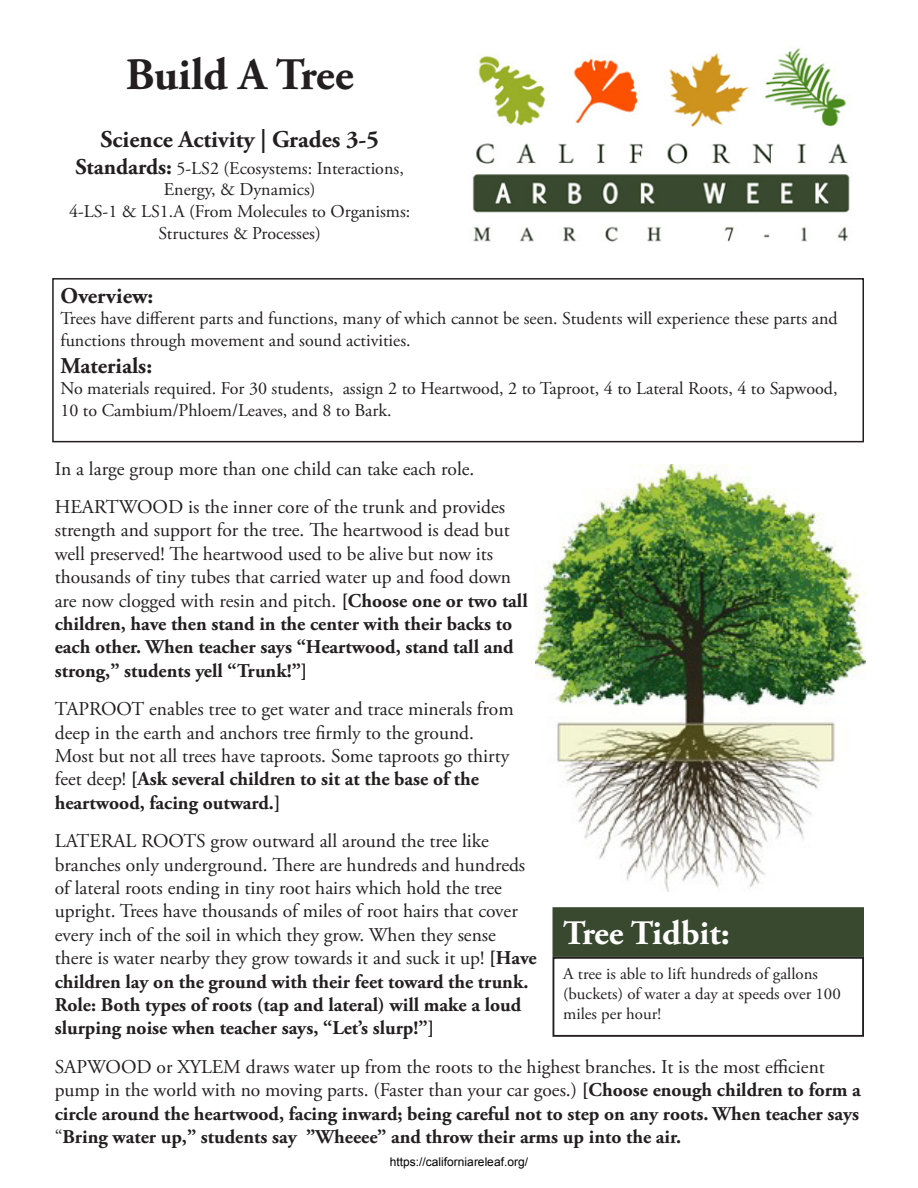
<style>
.page{position:relative;width:918px;height:1188px;background:#fff}
.page>*{position:absolute;margin:0;border:0;box-sizing:border-box;transform-origin:0 0}
.t1{font:700 45px "Adobe Garamond Pro";color:#231f20}
.t2{font:700 34.2px "Adobe Garamond Pro";color:#fff}
.t3{font:700 24px "Adobe Garamond Pro";color:#231f20}
.t4{font:700 22.5px "Adobe Garamond Pro";color:#231f20}
.No_Spacing{font:19.5px/23.4px "Adobe Garamond Pro";color:#231f20}
.No_Spacing-2{font:700 19.5px/23.4px "Adobe Garamond Pro";color:#231f20}
.t5{font:18px/21.6px "Adobe Garamond Pro";color:#231f20}
.No_Spacing-3{font:16.5px/19.8px "Adobe Garamond Pro";color:#231f20}
.t6{font:12px "Arial";color:#000}
.s1{font-weight:700;font-size:22.5px}
.s2{font-weight:700}
.s3{font-weight:400}
</style>
<div class="page">
<div style="left:52px;top:278px;width:812px;height:164px;border:2px solid #231f20"></div>
<img style="left:472px;top:45px;width:378px;height:197px">
<div style="left:553px;top:908px;width:310px;height:48px;background:#39492f"></div>
<div style="left:553px;top:907px;width:311px;height:50px;border:2px solid #39492f"></div>
<div style="left:553px;top:957px;width:311px;height:80px;border:2px solid #231f20"></div>
<img style="left:536px;top:464px;width:330px;height:428px">
<p class="t1" style="left:126px;top:49px;width:229px">Build A Tree</p>
<p class="t3" style="left:100px;top:125px;width:280px">Science Activity | Grades 3-5</p>
<p class="t5" style="left:69px;top:158px;width:343px;text-align:center"><span class="s1">Standards:</span> 5-LS2 (Ecosystems: Interactions, Energy, &amp; Dynamics)<br>4-LS-1 &amp; LS1.A (From Molecules to Organisms:<br>Structures &amp; Processes)</p>
<p class="t4" style="left:60px;top:282px;width:94px">Overview:</p>
<p class="t5" style="left:60px;top:308px;width:779px">Trees have different parts and functions, many of which cannot be seen. Students will experience these parts and functions through movement and sound activities.</p>
<p class="t4" style="left:60px;top:353px;width:93px">Materials:</p>
<p class="t5" style="left:60px;top:379px;width:779px">No materials required. For 30 students, assign 2 to Heartwood, 2 to Taproot, 4 to Lateral Roots, 4 to Sapwood,<br>10 to Cambium/Phloem/Leaves, and 8 to Bark.</p>
<p class="No_Spacing" style="left:55px;top:457px;width:421px">In a large group more than one child can take each role.</p>
<p class="No_Spacing" style="left:55px;top:496px;width:475px">HEARTWOOD is the inner core of the trunk and provides strength and support for the tree. The heartwood is dead but well preserved! The heartwood used to be alive but now its thousands of tiny tubes that carried water up and food down are now clogged with resin and pitch. <span class="s2">[Choose one or two tall children, have then stand in the center with their backs to each other. When teacher says “Heartwood, stand tall and strong,” students yell “Trunk!”]</span></p>
<p class="No_Spacing" style="left:55px;top:698px;width:460px">TAPROOT enables tree to get water and trace minerals from deep in the earth and anchors tree firmly to the ground.<br>Most but not all trees have taproots. Some taproots go thirty feet deep! <span class="s2">[Ask several children to sit at the base of the heartwood, facing outward.]</span></p>
<p class="No_Spacing" style="left:55px;top:830px;width:483px">LATERAL ROOTS grow outward all around the tree like branches only underground. There are hundreds and hundreds of lateral roots ending in tiny root hairs which hold the tree upright. Trees have thousands of miles of root hairs that cover every inch of the soil in which they grow. When they sense there is water nearby they grow towards it and suck it up! <span class="s2">[Have children lay on the ground with their feet toward the trunk.<br>Role: Both types of roots (tap and lateral) will make a loud slurping noise when teacher says, “Let’s slurp!”]</span></p>
<p class="No_Spacing-2" style="left:55px;top:1055px;width:808px"><span class="s3">SAPWOOD or XYLEM draws water up from the roots to the highest branches. It is the most efficient pump in the world with no moving parts. (Faster than your car goes.)</span> [Choose enough children to form a circle around the heartwood, facing inward; being careful not to step on any roots. When teacher says <span class="s3">“</span>Bring water up,” students say ”Wheeee” and throw their arms up into the air.</p>
<p class="t2" style="left:563px;top:914px;width:168px">Tree Tidbit:</p>
<p class="No_Spacing-3" style="left:563px;top:965px;width:279px">A tree is able to lift hundreds of gallons (buckets) of water a day at speeds over 100 miles per hour!</p>
<p class="t6" style="left:390px;top:1154px;width:140px">https://californiareleaf.org/</p>
</div>
